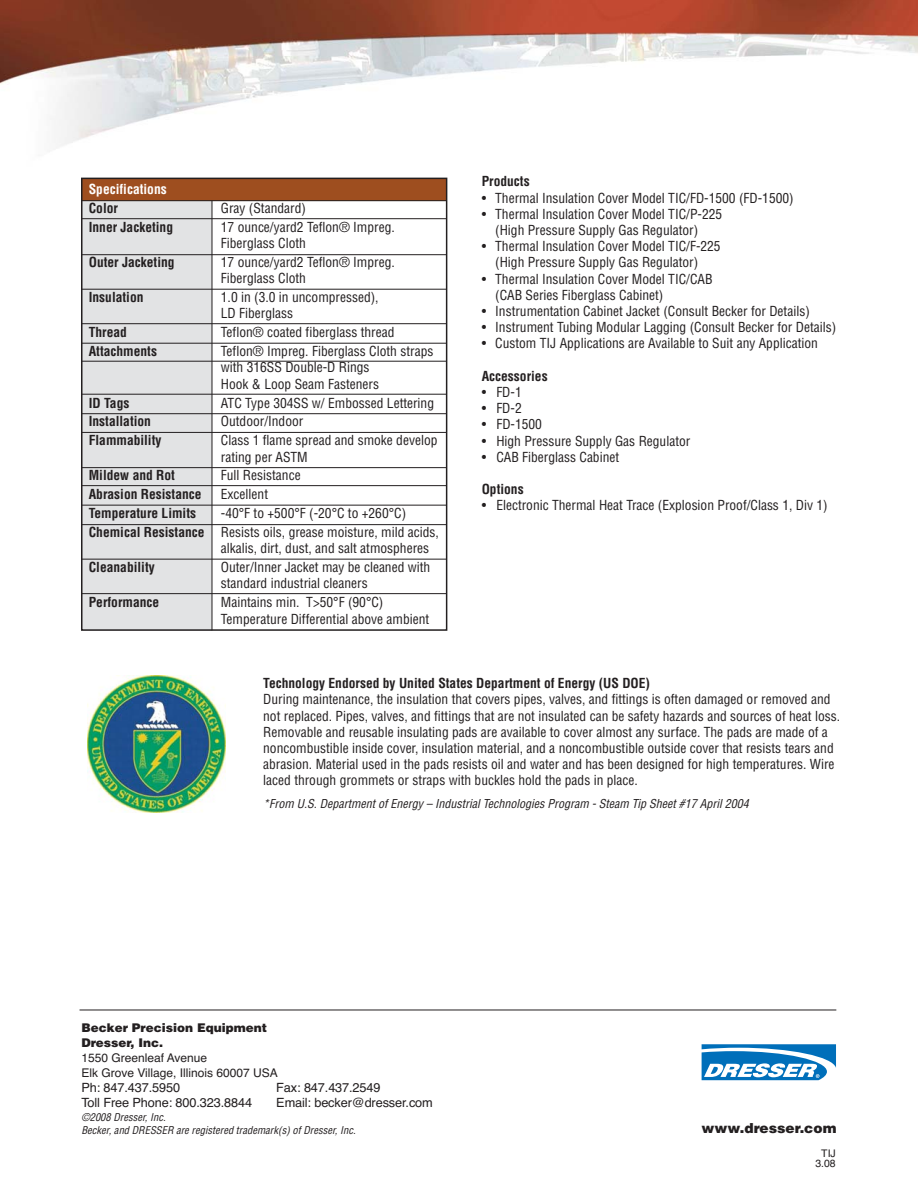
<style>
.page{position:relative;width:918px;height:1188px;background:#fff}
.page>*{position:absolute;margin:0;border:0;box-sizing:border-box;transform-origin:0 0}
.t1{font:900 13.8px "Helvetica";color:#231f20}
.t2{font:condensed 13.5px/16.2px "Helvetica";color:#231f20}
.t3{font:700 condensed 13.5px "Helvetica";color:#231f20}
.t4{font:700 condensed 13.5px "Helvetica";color:#fff}
.t5{font:12.75px "Helvetica";letter-spacing:-.01em;color:#231f20}
.t6{font:italic condensed 12px "Helvetica";color:#231f20}
.t7{font:12px/15px "Helvetica";color:#231f20}
.t8{font:900 12px/15px "Helvetica";color:#231f20}
.t9{font:italic condensed 10.5px/12.6px "Helvetica";color:#231f20}
.t10{font:10.5px/10.5px "Helvetica";color:#231f20;text-align:center}
.s1{font-weight:700}
</style>
<div class="page">
<img style="left:0;top:0;width:918px;height:148px">
<svg style="left:702px;top:1044px;width:134px;height:36px"></svg>
<hr style="left:80px;top:1010px;width:756px;height:1px;background:#231f20">
<img style="left:87px;top:675px;width:138px;height:138px">
<div style="left:82px;top:200px;width:130px;height:430px;background:#e2e3e4"></div>
<div style="left:82px;top:178px;width:364px;height:23px;background:#9e4e1f"></div>
<div style="left:81px;top:178px;width:366px;height:453px;border:2px solid #231f20"></div>
<hr style="left:81px;top:200px;width:365px;height:1px;background:#231f20">
<hr style="left:81px;top:218px;width:365px;height:1px;background:#231f20">
<hr style="left:81px;top:254px;width:365px;height:1px;background:#231f20">
<hr style="left:81px;top:289px;width:365px;height:1px;background:#231f20">
<hr style="left:81px;top:323px;width:365px;height:1px;background:#231f20">
<hr style="left:81px;top:343px;width:365px;height:1px;background:#231f20">
<hr style="left:81px;top:361px;width:365px;height:1px;background:#231f20">
<hr style="left:81px;top:394px;width:365px;height:1px;background:#231f20">
<hr style="left:81px;top:413px;width:365px;height:1px;background:#231f20">
<hr style="left:82px;top:432px;width:365px;height:1px;background:#231f20">
<hr style="left:82px;top:467px;width:365px;height:1px;background:#231f20">
<hr style="left:82px;top:485px;width:365px;height:1px;background:#231f20">
<hr style="left:82px;top:505px;width:365px;height:1px;background:#231f20">
<hr style="left:82px;top:524px;width:365px;height:1px;background:#231f20">
<hr style="left:82px;top:559px;width:365px;height:1px;background:#231f20">
<hr style="left:82px;top:593px;width:365px;height:1px;background:#231f20">
<hr style="left:212px;top:201px;width:1px;height:429px;background:#231f20">
<p class="t4" style="left:89px;top:184px;width:79px">Specifications</p>
<p class="t3" style="left:89px;top:203px;width:31px">Color</p>
<p class="t2" style="left:221px;top:201px;width:87px">Gray (Standard)</p>
<p class="t3" style="left:89px;top:222px;width:86px">Inner Jacketing</p>
<p class="t2" style="left:221px;top:220px;width:175px">17 ounce/yard2 Teflon® Impreg.<br>Fiberglass Cloth</p>
<p class="t3" style="left:89px;top:257px;width:87px">Outer Jacketing</p>
<p class="t2" style="left:221px;top:255px;width:175px">17 ounce/yard2 Teflon® Impreg.<br>Fiberglass Cloth</p>
<p class="t3" style="left:89px;top:292px;width:56px">Insulation</p>
<p class="t2" style="left:221px;top:290px;width:159px">1.0 in (3.0 in uncompressed),<br>LD Fiberglass</p>
<p class="t3" style="left:89px;top:327px;width:40px">Thread</p>
<p class="t2" style="left:221px;top:326px;width:175px">Teflon® coated fiberglass thread</p>
<p class="t3" style="left:89px;top:346px;width:70px">Attachments</p>
<p class="t2" style="left:221px;top:344px;width:214px">Teflon® Impreg. Fiberglass Cloth straps with 316SS Double-D Rings<br>Hook &amp; Loop Seam Fasteners</p>
<p class="t3" style="left:89px;top:397px;width:42px">ID Tags</p>
<p class="t2" style="left:221px;top:396px;width:215px">ATC Type 304SS w/ Embossed Lettering</p>
<p class="t3" style="left:89px;top:416px;width:64px">Installation</p>
<p class="t2" style="left:221px;top:415px;width:84px">Outdoor/Indoor</p>
<p class="t3" style="left:89px;top:435px;width:74px">Flammability</p>
<p class="t2" style="left:221px;top:434px;width:218px">Class 1 flame spread and smoke develop rating per ASTM</p>
<p class="t3" style="left:89px;top:470px;width:88px">Mildew and Rot</p>
<p class="t2" style="left:221px;top:469px;width:81px">Full Resistance</p>
<p class="t3" style="left:89px;top:489px;width:114px">Abrasion Resistance</p>
<p class="t2" style="left:221px;top:488px;width:49px">Excellent</p>
<p class="t3" style="left:89px;top:508px;width:109px">Temperature Limits</p>
<p class="t2" style="left:89px;top:505px;width:352px;line-height:18.9px;text-indent:132px">-40°F to +500°F (-20°C to +260°C)<br><span class="s1">Chemical Resistance</span> Resists oils, grease moisture, mild acids,</p>
<p class="t2" style="left:221px;top:542px;width:210px">alkalis, dirt, dust, and salt atmospheres</p>
<p class="t3" style="left:89px;top:562px;width:67px">Cleanability</p>
<p class="t2" style="left:221px;top:560px;width:211px">Outer/Inner Jacket may be cleaned with standard industrial cleaners</p>
<p class="t3" style="left:89px;top:597px;width:72px">Performance</p>
<p class="t2" style="left:221px;top:596px;width:210px">Maintains min. T&gt;50°F (90°C)<br>Temperature Differential above ambient</p>
<p class="t3" style="left:482px;top:176px;width:49px">Products</p>
<p class="t2" style="left:482px;top:191px;width:314px">• Thermal Insulation Cover Model TIC/FD-1500 (FD-1500)</p>
<p class="t2" style="left:495px;top:207px;width:229px;text-indent:-14px">• Thermal Insulation Cover Model TIC/P-225 (High Pressure Supply Gas Regulator)</p>
<p class="t2" style="left:495px;top:239px;width:227px;text-indent:-14px">• Thermal Insulation Cover Model TIC/F-225 (High Pressure Supply Gas Regulator)</p>
<p class="t2" style="left:495px;top:272px;width:219px;text-indent:-14px">• Thermal Insulation Cover Model TIC/CAB (CAB Series Fiberglass Cabinet)</p>
<p class="t2" style="left:482px;top:304px;width:330px">• Instrumentation Cabinet Jacket (Consult Becker for Details)</p>
<p class="t2" style="left:482px;top:320px;width:356px">• Instrument Tubing Modular Lagging (Consult Becker for Details)</p>
<p class="t2" style="left:482px;top:336px;width:338px">• Custom TIJ Applications are Available to Suit any Application</p>
<p class="t3" style="left:482px;top:371px;width:67px">Accessories</p>
<p class="t2" style="left:482px;top:385px;width:42px">• FD-1</p>
<p class="t2" style="left:482px;top:401px;width:42px">• FD-2</p>
<p class="t2" style="left:482px;top:417px;width:62px">• FD-1500</p>
<p class="t2" style="left:482px;top:434px;width:210px">• High Pressure Supply Gas Regulator</p>
<p class="t2" style="left:482px;top:450px;width:139px">• CAB Fiberglass Cabinet</p>
<p class="t3" style="left:482px;top:484px;width:43px">Options</p>
<p class="t2" style="left:482px;top:498px;width:347px">• Electronic Thermal Heat Trace (Explosion Proof/Class 1, Div 1)</p>
<p class="t3" style="left:263px;top:678px;width:388px">Technology Endorsed by United States Department of Energy (US DOE)</p>
<p class="t2" style="left:263px;top:692px;width:578px">During maintenance, the insulation that covers pipes, valves, and fittings is often damaged or removed and not replaced. Pipes, valves, and fittings that are not insulated can be safety hazards and sources of heat loss.<br>Removable and reusable insulating pads are available to cover almost any surface. The pads are made of a noncombustible inside cover, insulation material, and a noncombustible outside cover that resists tears and abrasion. Material used in the pads resists oil and water and has been designed for high temperatures. Wire laced through grommets or straps with buckles hold the pads in place.</p>
<p class="t6" style="left:263px;top:799px;width:489px">*From U.S.DepartmentofEnergy – IndustrialTechnologies Program -Steam Tip Sheet#17 April2004</p>
<p class="t8" style="left:81px;top:1021px;width:187px">Becker Precision Equipment<br>Dresser, Inc.</p>
<p class="t7" style="left:81px;top:1051px;width:198px">1550 Greenleaf Avenue<br>Elk Grove Village, Illinois 60007 USA</p>
<p class="t5" style="left:81px;top:1083px;width:100px">Ph: 847.437.5950</p>
<p class="t5" style="left:276px;top:1083px;width:106px">Fax: 847.437.2549</p>
<p class="t5" style="left:81px;top:1098px;width:172px">Toll Free Phone: 800.323.8844</p>
<p class="t5" style="left:276px;top:1098px;width:158px">Email: becker@dresser.com</p>
<p class="t9" style="left:81px;top:1112px;width:278px">©2008 Dresser,Inc.<br>Becker,and DRESSER are registered trademark(s)ofDresser,Inc.</p>
<p class="t1" style="left:702px;top:1123px;width:136px">www.dresser.com</p>
<p class="t10" style="left:815px;top:1149px;width:22px">TIJ<br>3.08</p>
</div>
